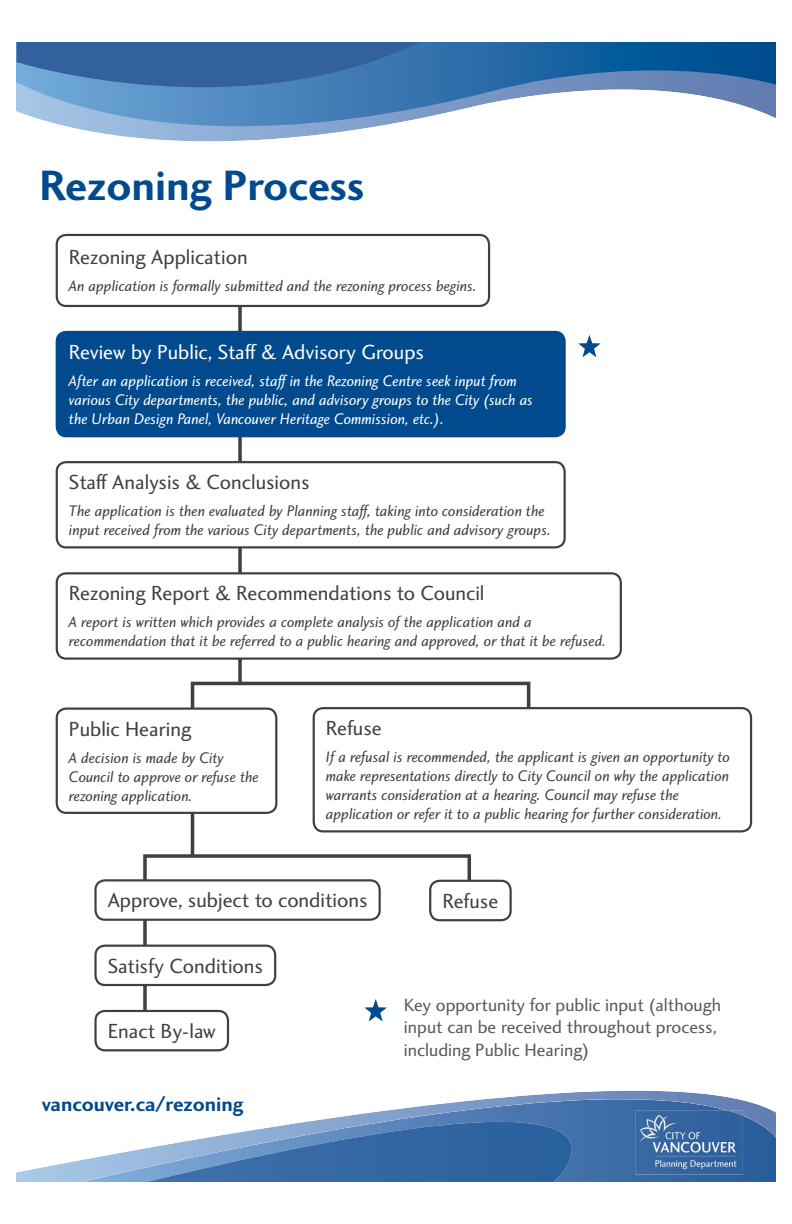
<style>
.page{position:relative;width:792px;height:1224px;background:#fff}
.page>*{position:absolute;margin:0;border:0;box-sizing:border-box;transform-origin:0 0}
.t1{font:700 44px "Charlotte Sans Std";color:#004a8d}
.t2{font:21.1px "Charlotte Sans Std";color:#404041}
.t3{font:21.1px "Charlotte Sans Std";color:#fff}
.t4{font:700 21.1px "Charlotte Sans Std";color:#004a8d}
.t5{font:18.5px/22.2px "Charlotte Sans Std";color:#58595b}
.t6{font:italic 15.8px/19px "Charlotte Sans Std";color:#404041}
.t7{font:italic 15.8px/19px "Charlotte Sans Std";color:#fff}
</style>
<div class="page">
<svg style="left:108px;top:42px;width:668px;height:100px"></svg>
<svg style="left:16px;top:42px;width:418px;height:92px;background:#5786ba"></svg>
<svg style="left:16px;top:1091px;width:760px;height:91px"></svg>
<img style="left:426px;top:1099px;width:220px;height:30px">
<img style="left:646px;top:1099px;width:83px;height:12px">
<img style="left:331px;top:1117px;width:79px;height:20px">
<img style="left:410px;top:1114px;width:16px;height:8px">
<img style="left:742px;top:1114px;width:31px;height:68px">
<img style="left:252px;top:1129px;width:79px;height:24px">
<img style="left:572px;top:1129px;width:63px;height:15px">
<img style="left:773px;top:1134px;width:3px;height:48px">
<img style="left:173px;top:1144px;width:79px;height:25px">
<div style="left:572px;top:1144px;width:74px;height:38px;background:#3e6da8"></div>
<img style="left:110px;top:1160px;width:63px;height:22px">
<img style="left:646px;top:1175px;width:96px;height:7px">
<img style="left:47px;top:1175px;width:63px;height:7px">
<img style="left:339px;top:1122px;width:233px;height:60px">
<img style="left:260px;top:1137px;width:79px;height:45px">
<img style="left:197px;top:1153px;width:63px;height:29px">
<img style="left:134px;top:1169px;width:63px;height:13px">
<img style="left:635px;top:1111px;width:108px;height:64px">
<svg style="left:189px;top:681px;width:342px;height:172px"></svg>
<svg style="left:238px;top:307px;width:4px;height:376px"></svg>
<div style="left:56px;top:234px;width:434px;height:73px;border:2px solid #404041;border-radius:10px"></div>
<div style="left:57px;top:462px;width:508px;height:85px;background:#fff;border-radius:10px"></div>
<div style="left:56px;top:461px;width:510px;height:87px;border:2px solid #404041;border-radius:10px"></div>
<div style="left:57px;top:573px;width:564px;height:86px;background:#fff;border-radius:10px"></div>
<div style="left:56px;top:572px;width:566px;height:88px;border:2px solid #404041;border-radius:10px"></div>
<div style="left:57px;top:332px;width:508px;height:104px;background:#004a8d;border-radius:10px"></div>
<div style="left:56px;top:331px;width:510px;height:106px;border:2px solid #004a8d;border-radius:10px"></div>
<div style="left:314px;top:708px;width:437px;height:123px;background:#fff;border-radius:10px"></div>
<div style="left:313px;top:707px;width:439px;height:126px;border:2px solid #404041;border-radius:10px"></div>
<div style="left:57px;top:709px;width:219px;height:104px;background:#fff;border-radius:10px"></div>
<div style="left:56px;top:708px;width:221px;height:106px;border:2px solid #404041;border-radius:10px"></div>
<svg style="left:141px;top:853px;width:332px;height:186px"></svg>
<svg style="left:578px;top:335px;width:23px;height:22px"></svg>
<div style="left:96px;top:880px;width:284px;height:40px;background:#fff;border-radius:10px"></div>
<div style="left:94px;top:879px;width:287px;height:42px;border:2px solid #404041;border-radius:10px"></div>
<div style="left:430px;top:881px;width:81px;height:39px;background:#fff;border-radius:10px"></div>
<div style="left:429px;top:880px;width:83px;height:41px;border:2px solid #404041;border-radius:10px"></div>
<div style="left:96px;top:946px;width:179px;height:39px;background:#fff;border-radius:10px"></div>
<div style="left:94px;top:945px;width:182px;height:41px;border:2px solid #404041;border-radius:10px"></div>
<div style="left:96px;top:1011px;width:132px;height:39px;background:#fff;border-radius:10px"></div>
<div style="left:94px;top:1010px;width:135px;height:41px;border:2px solid #404041;border-radius:10px"></div>
<svg style="left:364px;top:999px;width:23px;height:22px"></svg>
<h1 class="t1" style="left:40px;top:170px;width:326px">Rezoning Process</h1>
<h2 class="t2" style="left:69px;top:250px;width:180px">Rezoning Application</h2>
<p class="t6" style="left:69px;top:279px;width:409px">An application is formally submitted and the rezoning process begins.</p>
<h2 class="t3" style="left:69px;top:345px;width:357px">Review by Public, Staff &amp; Advisory Groups</h2>
<p class="t7" style="left:69px;top:373px;width:465px">After an application is received, staff in the Rezoning Centre seek input from various City departments, the public, and advisory groups to the City (such as the Urban Design Panel, Vancouver Heritage Commission, etc.).</p>
<h2 class="t2" style="left:69px;top:475px;width:242px">Staff Analysis &amp; Conclusions</h2>
<p class="t6" style="left:69px;top:504px;width:484px">The application is then evaluated by Planning staff, taking into consideration the input received from the various City departments, the public and advisory groups.</p>
<h2 class="t2" style="left:69px;top:586px;width:417px">Rezoning Report &amp; Recommendations to Council</h2>
<p class="t6" style="left:69px;top:615px;width:539px">A report is written which provides a complete analysis of the application and a recommendation that it be referred to a public hearing and approved, or that it be refused.</p>
<h2 class="t2" style="left:69px;top:722px;width:124px">Public Hearing</h2>
<p class="t6" style="left:69px;top:750px;width:191px">A decision is made by City<br>Council to approve or refuse the rezoning application.</p>
<h2 class="t2" style="left:326px;top:721px;width:57px">Refuse</h2>
<p class="t6" style="left:326px;top:750px;width:405px">If a refusal is recommended, the applicant is given an opportunity to make representations directly to City Council on why the application warrants consideration at a hearing. Council may refuse the application or refer it to a public hearing for further consideration.</p>
<h2 class="t2" style="left:108px;top:893px;width:261px">Approve, subject to conditions</h2>
<h2 class="t2" style="left:442px;top:894px;width:57px">Refuse</h2>
<h2 class="t2" style="left:108px;top:959px;width:157px">Satisfy Conditions</h2>
<h2 class="t2" style="left:108px;top:1024px;width:110px">Enact By-law</h2>
<h2 class="t4" style="left:42px;top:1096px;width:203px">vancouver.ca/rezoning</h2>
<p class="t5" style="left:404px;top:996px;width:319px">Key opportunity for public input (although input can be received throughout process, including Public Hearing)</p>
</div>
